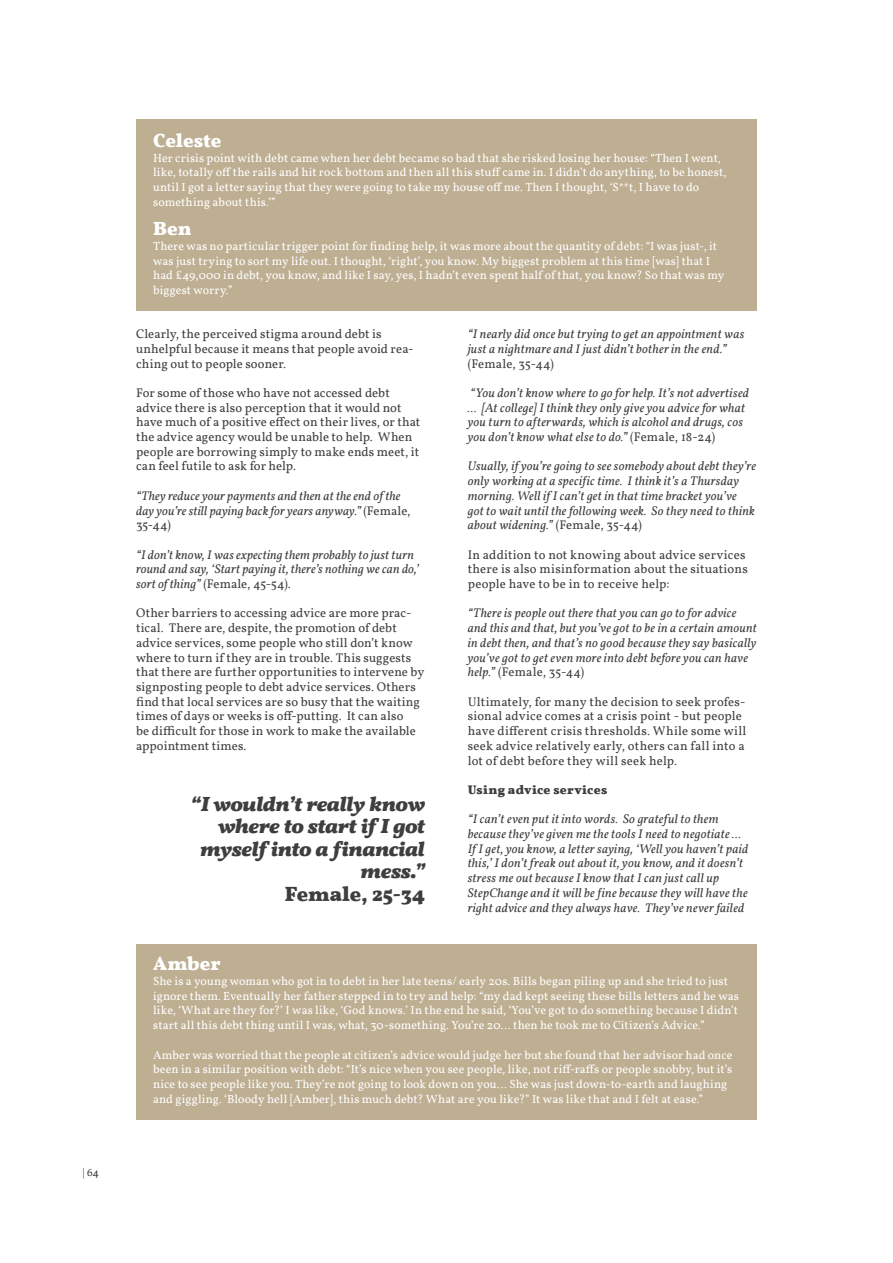
<style>
.page{position:relative;width:893px;height:1263px;background:#fff}
.page>*{position:absolute;margin:0;border:0;box-sizing:border-box;transform-origin:0 0}
.t1{font:italic 700 21px/22.5px "Vollkorn";letter-spacing:-.01em;color:#3e3e3f;text-align:right}
.t2{font:700 21px "Vollkorn";color:#3e3e3f}
.t3{font:700 19.5px "Vollkorn";letter-spacing:-.005em;color:#fff}
.t4{font:italic 12.75px/14.7px "Vollkorn";letter-spacing:.015em;color:#3e3e3f}
.t5{font:12.75px/14.7px "Vollkorn";letter-spacing:.01em;color:#3e3e3f}
.t6{font:700 12.75px "Vollkorn";letter-spacing:.025em;color:#3e3e3f}
.t7{font:12px/14.7px "Vollkorn";letter-spacing:.01em;color:#fff}
.t8{font:11.25px "Vollkorn";color:#3e3e3f}
.s1{font-style:normal}
</style>
<div class="page">
<div style="left:136px;top:119px;width:621px;height:192px;background:#beae92"></div>
<div style="left:136px;top:944px;width:621px;height:176px;background:#beae92"></div>
<p class="t8" style="left:83px;top:1165px;width:18px">| 64</p>
<h2 class="t3" style="left:153px;top:128px;width:70px">Celeste</h2>
<p class="t7" style="left:153px;top:150px;width:575px">Her crisis point with debt came when her debt became so bad that she risked losing her house: “Then I went, like, totally off the rails and hit rock bottom and then all this stuff came in. I didn’t do anything, to be honest, until I got a letter saying that they were going to take my house off me. Then I thought, ‘S**t, I have to do something about this.’”</p>
<h2 class="t3" style="left:153px;top:217px;width:40px">Ben</h2>
<p class="t7" style="left:153px;top:239px;width:573px">There was no particular trigger point for finding help, it was more about the quantity of debt: “I was just-, it was just trying to sort my life out. I thought, ‘right’, you know. My biggest problem at this time [was] that I had £49,000 in debt, you know, and like I say, yes, I hadn’t even spent half of that, you know? So that was my biggest worry.”</p>
<p class="t5" style="left:136px;top:327px;width:279px">Clearly, the perceived stigma around debt is unhelpful because it means that people avoid rea&shy;ching out to people sooner.</p>
<p class="t5" style="left:136px;top:385px;width:286px">For some of those who have not accessed debt advice there is also perception that it would not have much of a positive effect on their lives, or that the advice agency would be unable to help. When people are borrowing simply to make ends meet, it can feel futile to ask for help.</p>
<p class="t4" style="left:136px;top:488px;width:276px">“They reduce your payments and then at the end of the day you’re still paying back for years anyway.” <span class="s1">(Female,<br>35-44)</span></p>
<p class="t4" style="left:136px;top:547px;width:284px">“I don’t know, I was expecting them probably to just turn round and say, ‘Start paying it, there’s nothing we can do,’ sort of thing” <span class="s1">(Female, 45-54).</span></p>
<p class="t5" style="left:136px;top:606px;width:290px">Other barriers to accessing advice are more prac&shy;tical. There are, despite, the promotion of debt advice services, some people who still don’t know where to turn if they are in trouble. This suggests that there are further opportunities to intervene by signposting people to debt advice services. Others find that local services are so busy that the waiting times of days or weeks is off-putting. It can also<br>be difficult for those in work to make the available appointment times.</p>
<h1 class="t1" style="left:191px;top:792px;width:236px">“I wouldn’t really know where to start if I got myself into a financial mess.”</h1>
<h1 class="t2" style="left:285px;top:880px;width:142px">Female, 25-34</h1>
<p class="t4" style="left:468px;top:327px;width:278px">“I nearly did once but trying to get an appointment was just a nightmare and I just didn’t bother in the end.”</p>
<p class="t5" style="left:468px;top:356px;width:88px">(Female, 35-44)</p>
<p class="t4" style="left:468px;top:385px;width:283px">“You don’t know where to go for help. It’s not advertised … [At college] I think they only give you advice for what you turn to afterwards, which is alcohol and drugs, cos you don’t know what else to do.” <span class="s1">(Female, 18-24)</span></p>
<p class="t4" style="left:468px;top:459px;width:290px">Usually, if you’re going to see somebody about debt they’re only working at a specific time. I think it’s a Thursday morning. Well if I can’t get in that time bracket you’ve got to wait until the following week. So they need to think about widening.” <span class="s1">(Female, 35-44)</span></p>
<p class="t5" style="left:468px;top:547px;width:282px">In addition to not knowing about advice services there is also misinformation about the situations people have to be in to receive help:</p>
<p class="t4" style="left:468px;top:606px;width:291px">“There is people out there that you can go to for advice and this and that, but you’ve got to be in a certain amount in debt then, and that’s no good because they say basically you’ve got to get even more into debt before you can have help.” <span class="s1">(Female, 35-44)</span></p>
<p class="t5" style="left:468px;top:694px;width:280px">Ultimately, for many the decision to seek profes&shy;sional advice comes at a crisis point - but people have different crisis thresholds. While some will seek advice relatively early, others can fall into a lot of debt before they will seek help.</p>
<p class="t6" style="left:468px;top:782px;width:141px">Using advice services</p>
<p class="t4" style="left:468px;top:812px;width:282px">“I can’t even put it into words. So grateful to them because they’ve given me the tools I need to negotiate … If I get, you know, a letter saying, ‘Well you haven’t paid this,’ I don’t freak out about it, you know, and it doesn’t stress me out because I know that I can just call up StepChange and it will be fine because they will have the right advice and they always have. They’ve never failed</p>
<h2 class="t3" style="left:153px;top:952px;width:69px">Amber</h2>
<p class="t7" style="left:153px;top:974px;width:587px">She is a young woman who got in to debt in her late teens/ early 20s. Bills began piling up and she tried to just ignore them. Eventually her father stepped in to try and help: “my dad kept seeing these bills letters and he was like, ‘What are they for?’ I was like, ‘God knows.’ In the end he said, ‘You’ve got to do something because I didn’t start all this debt thing until I was, what, 30-something. You’re 20… then he took me to Citizen’s Advice.”</p>
<p class="t7" style="left:153px;top:1047px;width:581px">Amber was worried that the people at citizen’s advice would judge her but she found that her advisor had once been in a similar position with debt: “It’s nice when you see people, like, not riff-raffs or people snobby, but it’s nice to see people like you. They’re not going to look down on you… She was just down-to-earth and laughing and giggling. ‘Bloody hell [Amber], this much debt? What are you like?” It was like that and I felt at ease.”</p>
</div>
